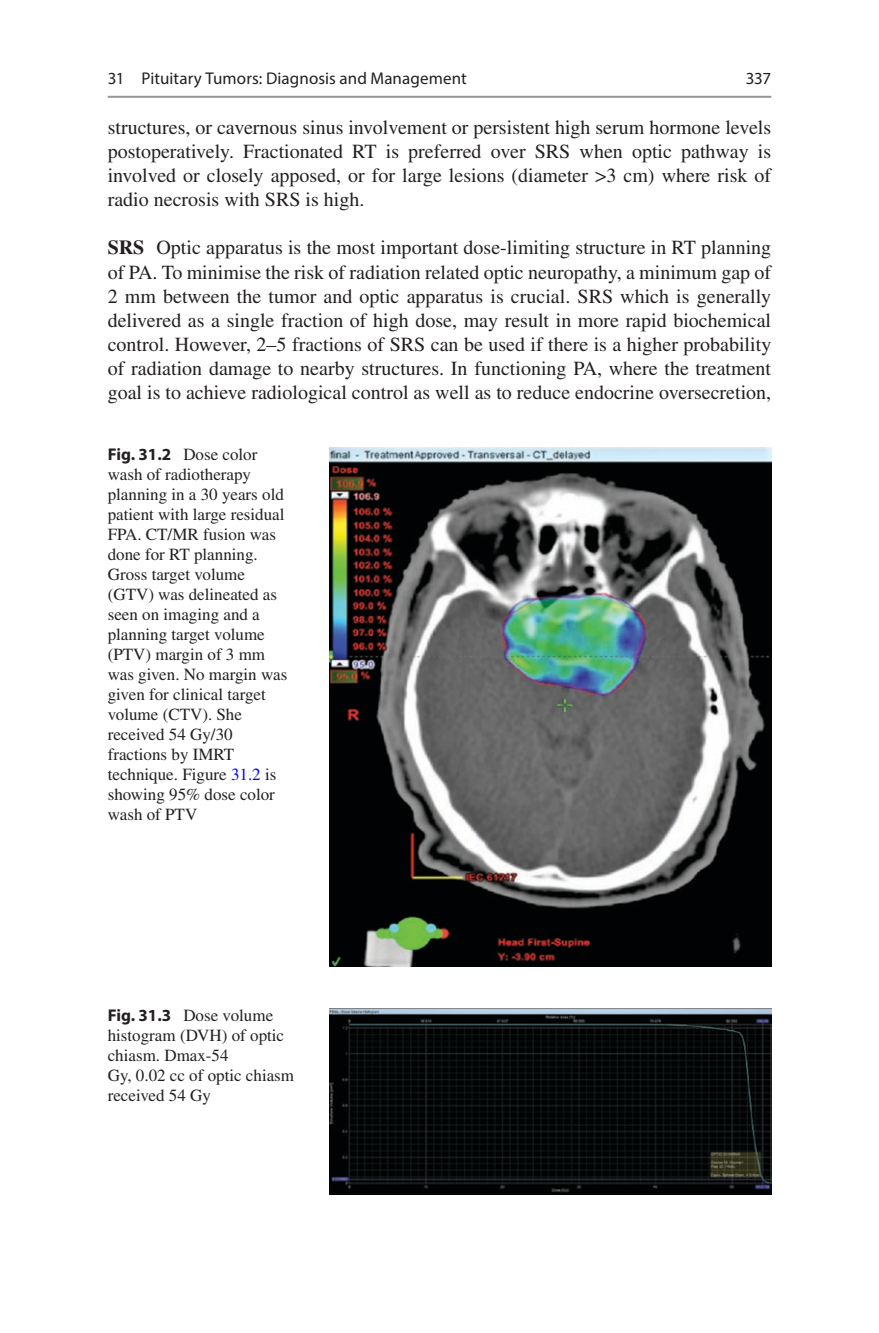
<style>
.page{position:relative;width:879px;height:1333px;background:#fff}
.page>*{position:absolute;margin:0;border:0;box-sizing:border-box;transform-origin:0 0}
.t1{font:20px/24px "Times LT Std";color:#231f20;text-align:justify}
.t2{font:17px/20px "Times LT Std";color:#231f20}
.t3{font:17px "Myriad Pro";letter-spacing:.005em;color:#231f20}
.s1{font-weight:700}
.s2{font-family:"Myriad Pro";font-weight:700}
.s3{color:#00f}
</style>
<div class="page">
<img style="left:330px;top:447px;width:441px;height:519px">
<img style="left:330px;top:1008px;width:441px;height:186px">
<hr style="left:108px;top:96px;width:663px;height:2px;background:#939598">
<p class="t3" style="left:108px;top:68px;width:360px">31 Pituitary Tumors: Diagnosis and Management</p>
<p class="t3" style="left:746px;top:68px;width:27px">337</p>
<p class="t1" style="left:108px;top:116px;width:665px">structures, or cavernous sinus involvement or persistent high serum hormone levels postoperatively. Fractionated RT is preferred over SRS when optic pathway is involved or closely apposed, or for large lesions (diameter &gt;3 cm) where risk of radio necrosis with SRS is high.</p>
<p class="t1" style="left:108px;top:236px;width:665px"><span class="s1">SRS</span> Optic apparatus is the most important dose-limiting structure in RT planning of PA. To minimise the risk of radiation related optic neuropathy, a minimum gap of 2 mm between the tumor and optic apparatus is crucial. SRS which is generally delivered as a single fraction of high dose, may result in more rapid biochemical control. However, 2–5 fractions of SRS can be used if there is a higher probability of radiation damage to nearby structures. In functioning PA, where the treatment goal is to achieve radiological control as well as to reduce endocrine oversecretion,</p>
<p class="t2" style="left:108px;top:444px;width:181px"><span class="s2">Fig. 31.2</span> Dose color wash of radiotherapy planning in a 30 years old patient with large residual<br>FPA. CT/MR fusion was done for RT planning.<br>Gross target volume (GTV) was delineated as seen on imaging and a planning target volume (PTV) margin of 3 mm was given. No margin was given for clinical target volume (CTV). She received 54 Gy/30 fractions by IMRT technique. Figure <span class="s3">31.2</span> is showing 95% dose color wash of PTV</p>
<p class="t2" style="left:108px;top:1005px;width:188px"><span class="s2">Fig. 31.3</span> Dose volume histogram (DVH) of optic chiasm. Dmax-54<br>Gy, 0.02 cc of optic chiasm received 54 Gy</p>
</div>
